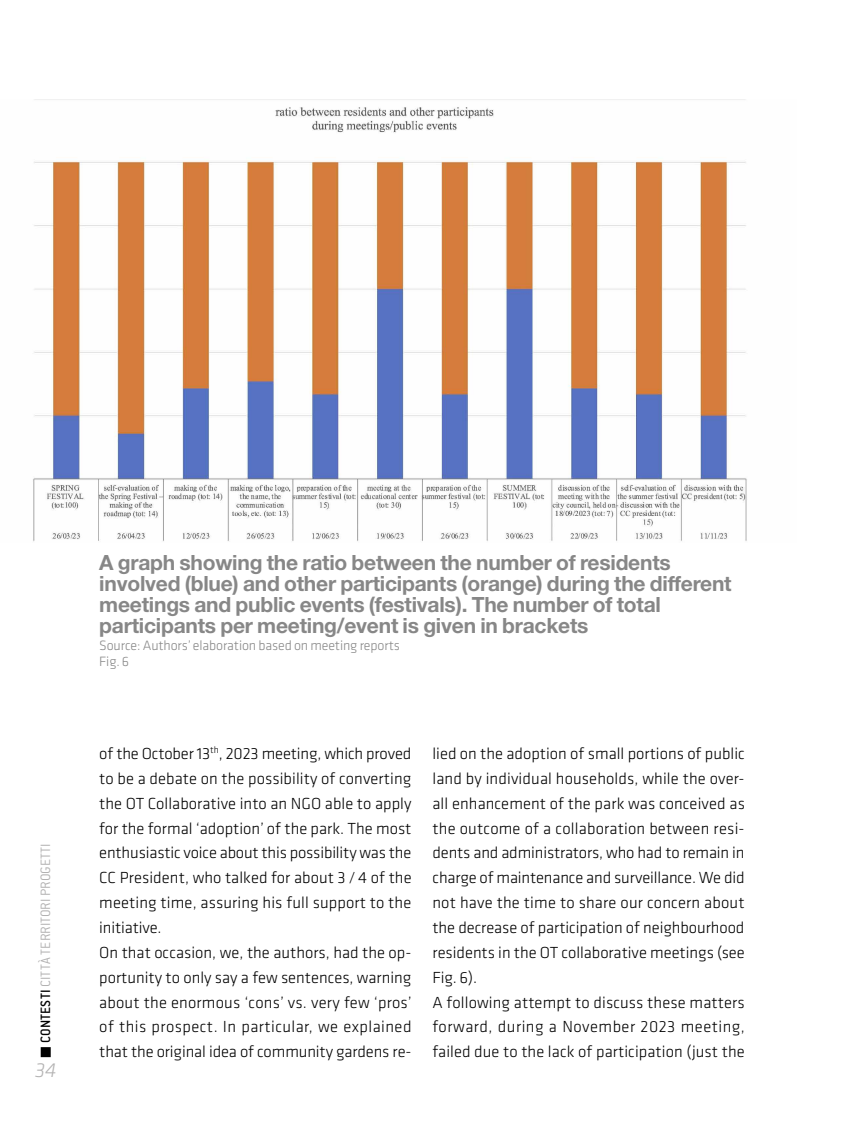
<style>
.page{position:relative;width:844px;height:1141px;background:#fff}
.page>*{position:absolute;margin:0;border:0;box-sizing:border-box;transform-origin:0 0}
.t1{font:700 21px/21px "Helvetica Neue LT Pro";letter-spacing:-.01em;color:#878787}
.t2{font:italic 300 21px "Klavika";color:#b3b2b2}
.t3{font:300 16.62px/24.8px "Klavika";letter-spacing:.005em;color:#000}
.t4{font:14.88px "Conduit ITC Light";letter-spacing:.005em;color:#b3b2b2}
.t5{font:300 14px/16.8px "Klavika";letter-spacing:-.01em;color:#878787}
.s1{font-family:"Conduit ITC Medium";color:#000}
</style>
<div class="page">
<div style="left:42px;top:1048px;width:8px;height:8px;background:#000"></div>
<div style="left:41px;top:1047px;width:10px;height:10px;border:2px solid #000"></div>
<img style="left:33px;top:99px;width:714px;height:443px">
<p class="t4" style="left:36px;top:1043px;width:201px;rotate:-90deg"><span class="s1">CONTESTI</span> CITTÀ TERRITORI PROGETTI</p>
<p class="t2" style="left:35px;top:1059px;width:23px">34</p>
<p class="t1" style="left:99px;top:551px;width:633px">A graph showing the ratio between the number of residents involved (blue) and other participants (orange) during the different meetings and public events (festivals). The number of total participants per meeting/event is given in brackets</p>
<p class="t5" style="left:99px;top:637px;width:302px">Source: Authors’ elaboration based on meeting reports<br>Fig. 6</p>
<p class="t3" style="left:99px;top:741px;width:314px">of the October 13<sup>th</sup>, 2023 meeting, which proved to be a debate on the possibility of converting the OT Collaborative into an NGO able to apply for the formal ‘adoption’ of the park. The most enthusiastic voice about this possibility was the CC President, who talked for about 3 ⁄ 4 of the meeting time, assuring his full support to the initiative.<br>On that occasion, we, the authors, had the op&shy;portunity to only say a few sentences, warning about the enormous ‘cons’ vs. very few ‘pros’ of this prospect. In particular, we explained that the original idea of community gardens re-</p>
<p class="t3" style="left:432px;top:741px;width:314px">lied on the adoption of small portions of public land by individual households, while the over&shy;all enhancement of the park was conceived as the outcome of a collaboration between resi&shy;dents and administrators, who had to remain in charge of maintenance and surveillance. We did not have the time to share our concern about the decrease of participation of neighbourhood residents in the OT collaborative meetings (see Fig. 6).<br>A following attempt to discuss these matters forward, during a November 2023 meeting, failed due to the lack of participation (just the</p>
</div>
